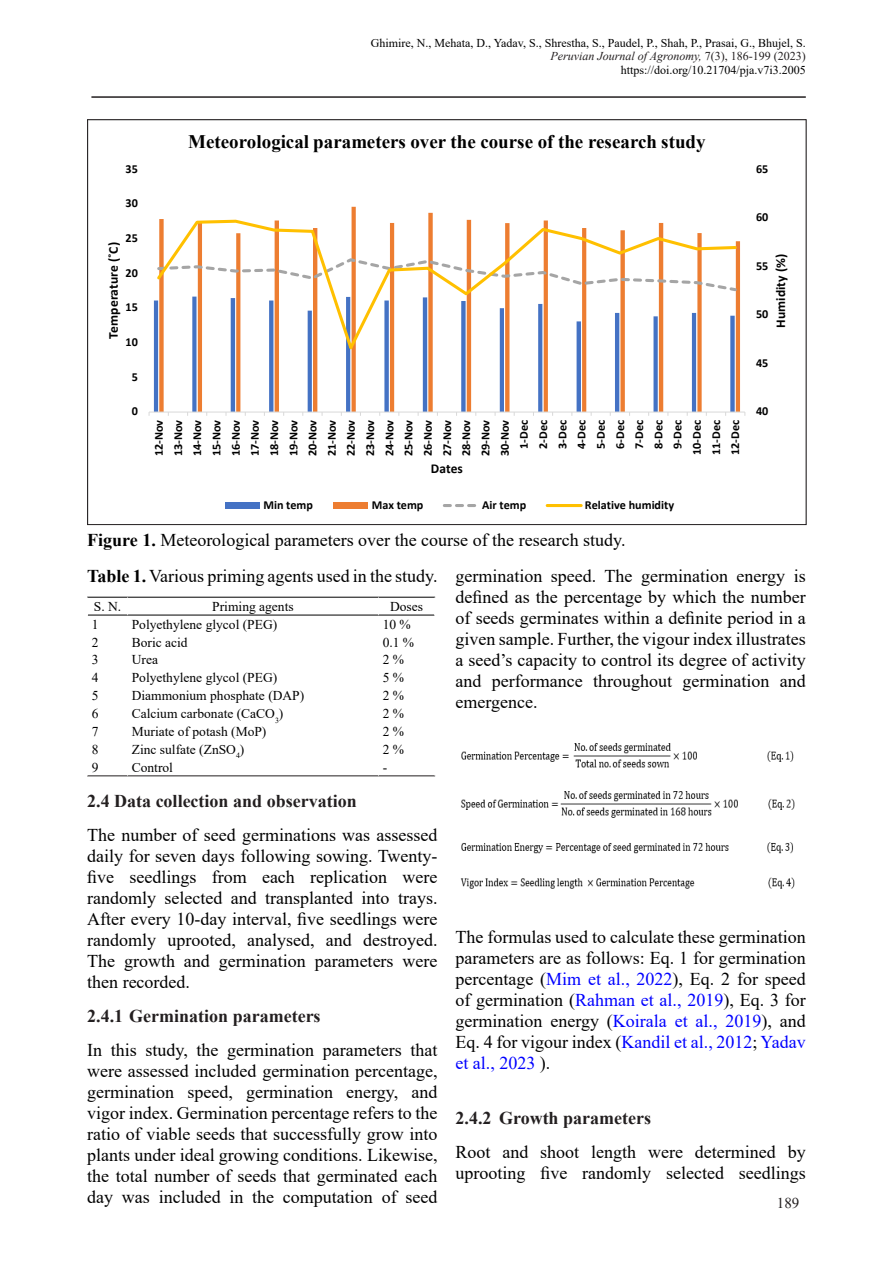
<style>
.page{position:relative;width:893px;height:1263px;background:#fff}
.page>*{position:absolute;margin:0;border:0;box-sizing:border-box;transform-origin:0 0}
.t1{font:700 19.05px "Times New Roman";color:#000}
.t2{font:18px/21px "Times New Roman";color:#000;text-align:justify}
.t3{font:700 18px "Times New Roman";color:#231f20}
.t4{font:15px "Times New Roman";color:#231f20}
.No_Spacing{font:13.5px "Times New Roman";color:#000}
.t5{font:700 13.5px "Calibri";letter-spacing:.005em;color:#000}
.t6{font:700 12.3px "Calibri";color:#000}
.t7{font:700 12.15px/19.2px "Calibri";color:#000;text-align:right}
.t8{font:12px/13.5px "Times New Roman";color:#000;text-align:right}
.s1{font-style:italic;color:#231f20}
.s2{color:#231f20}
.s3{font-weight:700}
.s4{color:#00f}
</style>
<div class="page">
<hr style="left:91px;top:96px;width:715px;height:2px;background:#231f20">
<img style="left:460px;top:743px;width:335px;height:146px">
<svg style="left:148px;top:206px;width:598px;height:303px"></svg>
<hr style="left:87px;top:775px;width:41px;height:1px;background:#231f20">
<hr style="left:128px;top:775px;width:250px;height:1px;background:#231f20">
<hr style="left:378px;top:775px;width:57px;height:1px;background:#231f20">
<hr style="left:87px;top:597px;width:41px;height:1px;background:#000">
<hr style="left:128px;top:597px;width:250px;height:1px;background:#000">
<hr style="left:378px;top:597px;width:57px;height:1px;background:#000">
<hr style="left:88px;top:615px;width:40px;height:1px;background:#000">
<hr style="left:128px;top:615px;width:250px;height:1px;background:#000">
<hr style="left:378px;top:615px;width:56px;height:1px;background:#000">
<p class="t8" style="left:371px;top:35px;width:436px">Ghimire, N., Mehata, D., Yadav, S., Shrestha, S., Paudel, P., Shah, P., Prasai, G., Bhujel, S.<br><span class="s1">Peruvian Journal of Agronomy,</span> <span class="s2">7(3), 186-199 (2023) </span>https://doi.org/10.21704/pja.v7i3.2005</p>
<p class="t6" style="left:126px;top:160px;width:14px">35</p>
<p class="t6" style="left:126px;top:195px;width:14px">30</p>
<p class="t6" style="left:126px;top:229px;width:14px">25</p>
<p class="t5" style="left:104px;top:339px;width:99px;rotate:-90deg">Temperature (˚C)</p>
<p class="t6" style="left:126px;top:264px;width:14px">20</p>
<p class="t6" style="left:126px;top:299px;width:14px">15</p>
<p class="t6" style="left:126px;top:333px;width:14px">10</p>
<p class="t6" style="left:132px;top:368px;width:8px">5</p>
<p class="t6" style="left:132px;top:403px;width:8px">0</p>
<p class="t1" style="left:188px;top:128px;width:519px">Meteorological parameters over the course of the research study</p>
<p class="t7" style="left:149px;top:456px;width:38px;rotate:-90deg">12-Nov<br>13-Nov<br>14-Nov<br>15-Nov<br>16-Nov<br>17-Nov<br>18-Nov<br>19-Nov<br>20-Nov<br>21-Nov<br>22-Nov<br>23-Nov<br>24-Nov<br>25-Nov<br>26-Nov<br>27-Nov<br>28-Nov<br>29-Nov<br>30-Nov<br>1-Dec<br>2-Dec<br>3-Dec<br>4-Dec<br>5-Dec<br>6-Dec<br>7-Dec<br>8-Dec<br>9-Dec<br>10-Dec<br>11-Dec<br>12-Dec</p>
<p class="t5" style="left:431px;top:459px;width:33px">Dates</p>
<p class="t6" style="left:756px;top:160px;width:14px">65</p>
<p class="t6" style="left:756px;top:209px;width:14px">60</p>
<p class="t5" style="left:771px;top:328px;width:75px;rotate:-90deg">Humidity (%)</p>
<p class="t6" style="left:756px;top:257px;width:14px">55</p>
<p class="t6" style="left:756px;top:306px;width:14px">50</p>
<p class="t6" style="left:756px;top:354px;width:14px">45</p>
<p class="t6" style="left:756px;top:403px;width:14px">40</p>
<p class="t6" style="left:263px;top:496px;width:51px">Min temp</p>
<p class="t6" style="left:372px;top:496px;width:53px">Max temp</p>
<p class="t6" style="left:482px;top:496px;width:46px">Air temp</p>
<p class="t6" style="left:585px;top:496px;width:91px">Relative humidity</p>
<p class="t2" style="left:87px;top:529px;width:540px"><span class="s3">Figure 1.</span> Meteorological parameters over the course of the research study.</p>
<p class="t2" style="left:87px;top:565px;width:352px"><span class="s3">Table 1.</span> Various priming agents used in the study.</p>
<p class="No_Spacing" style="left:94px;top:597px;width:29px">S. N.</p>
<p class="No_Spacing" style="left:212px;top:597px;width:83px">Priming agents</p>
<p class="No_Spacing" style="left:390px;top:597px;width:34px">Doses</p>
<p class="No_Spacing" style="left:92px;top:615px;width:8px">1</p>
<p class="No_Spacing" style="left:132px;top:615px;width:147px">Polyethylene glycol (PEG)</p>
<p class="No_Spacing" style="left:383px;top:615px;width:30px">10 %</p>
<p class="No_Spacing" style="left:92px;top:632px;width:8px">2</p>
<p class="No_Spacing" style="left:132px;top:632px;width:57px">Boric acid</p>
<p class="No_Spacing" style="left:383px;top:632px;width:33px">0.1 %</p>
<p class="No_Spacing" style="left:92px;top:650px;width:8px">3</p>
<p class="No_Spacing" style="left:132px;top:650px;width:28px">Urea</p>
<p class="No_Spacing" style="left:383px;top:650px;width:23px">2 %</p>
<p class="No_Spacing" style="left:92px;top:668px;width:8px">4</p>
<p class="No_Spacing" style="left:132px;top:668px;width:147px">Polyethylene glycol (PEG)</p>
<p class="No_Spacing" style="left:383px;top:668px;width:23px">5 %</p>
<p class="No_Spacing" style="left:92px;top:686px;width:8px">5</p>
<p class="No_Spacing" style="left:132px;top:686px;width:174px">Diammonium phosphate (DAP)</p>
<p class="No_Spacing" style="left:383px;top:686px;width:23px">2 %</p>
<p class="No_Spacing" style="left:92px;top:704px;width:8px">6</p>
<p class="No_Spacing" style="left:132px;top:704px;width:153px">Calcium carbonate (CaCO<sub>3</sub>)</p>
<p class="No_Spacing" style="left:383px;top:704px;width:23px">2 %</p>
<p class="No_Spacing" style="left:92px;top:722px;width:8px">7</p>
<p class="No_Spacing" style="left:132px;top:722px;width:136px">Muriate of potash (MoP)</p>
<p class="No_Spacing" style="left:383px;top:722px;width:23px">2 %</p>
<p class="No_Spacing" style="left:92px;top:740px;width:8px">8</p>
<p class="No_Spacing" style="left:132px;top:740px;width:114px">Zinc sulfate (ZnSO<sub>4</sub>)</p>
<p class="No_Spacing" style="left:383px;top:740px;width:23px">2 %</p>
<p class="No_Spacing" style="left:92px;top:757px;width:8px">9</p>
<p class="No_Spacing" style="left:132px;top:757px;width:43px">Control</p>
<p class="No_Spacing" style="left:383px;top:757px;width:6px">-</p>
<p class="t2" style="left:455px;top:565px;width:352px">germination speed. The germination energy is defined as the percentage by which the number of seeds germinates within a definite period in a given sample. Further, the vigour index illustrates a seed’s capacity to control its degree of activity and performance throughout germination and emergence.</p>
<p class="t3" style="left:87px;top:788px;width:271px">2.4 Data collection and observation</p>
<p class="t2" style="left:87px;top:824px;width:352px">The number of seed germinations was assessed daily for seven days following sowing. Twenty&shy;five seedlings from each replication were randomly selected and transplanted into trays.<br>After every 10-day interval, five seedlings were randomly uprooted, analysed, and destroyed.<br>The growth and germination parameters were then recorded.</p>
<p class="t3" style="left:87px;top:1003px;width:235px">2.4.1 Germination parameters</p>
<p class="t2" style="left:87px;top:1038px;width:352px">In this study, the germination parameters that were assessed included germination percentage, germination speed, germination energy, and vigor index. Germination percentage refers to the ratio of viable seeds that successfully grow into plants under ideal growing conditions. Likewise, the total number of seeds that germinated each day was included in the computation of seed</p>
<p class="t2" style="left:455px;top:926px;width:352px">The formulas used to calculate these germination parameters are as follows: Eq. 1 for germination percentage (<span class="s4">Mim et al., 2022</span>), Eq. 2 for speed of germination (<span class="s4">Rahman et al., 2019</span>), Eq. 3 for germination energy (<span class="s4">Koirala et al., 2019</span>), and Eq. 4 for vigour index (<span class="s4">Kandil et al., 2012</span>; <span class="s4">Yadav et al., 2023</span> ).</p>
<p class="t3" style="left:455px;top:1105px;width:197px">2.4.2 Growth parameters</p>
<p class="t2" style="left:455px;top:1141px;width:352px">Root and shoot length were determined by uprooting five randomly selected seedlings</p>
<p class="t4" style="left:777px;top:1192px;width:24px">189</p>
</div>
